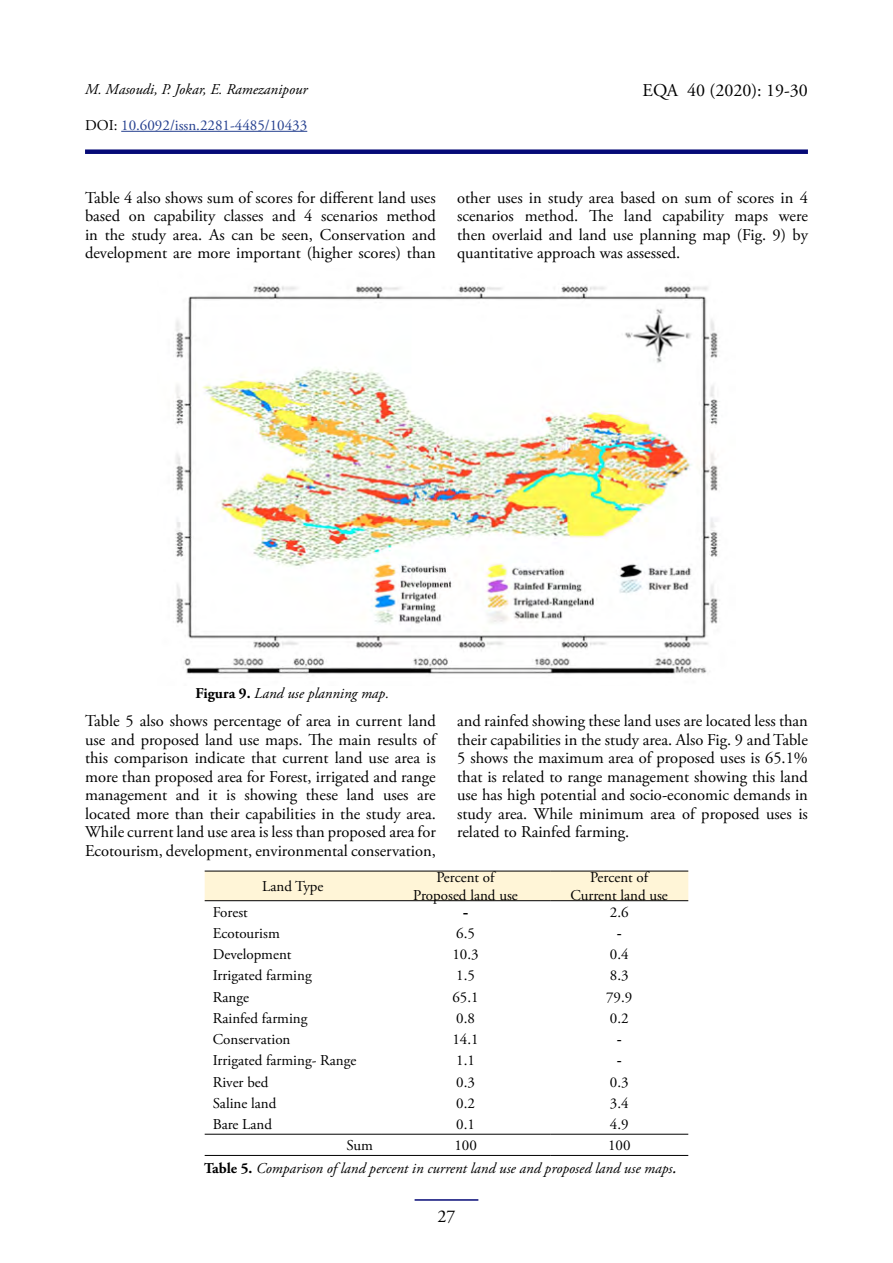
<style>
.page{position:relative;width:893px;height:1263px;background:#fff}
.page>*{position:absolute;margin:0;border:0;box-sizing:border-box;transform-origin:0 0}
.t1{font:18px "Adobe Garamond Pro";color:#000}
.t2{font:16.5px/18.5px "Adobe Garamond Pro";color:#000;text-align:justify}
.t3{font:15px/18px "Adobe Garamond Pro";color:#000;text-align:center}
.t4{font:italic 15px/23px "Adobe Garamond Pro";color:#000}
.t5{font:15px "Adobe Garamond Pro";color:#25408f}
.t6{font:15px "Times New Roman";color:#000}
.t7{font:700 15px "Times New Roman";color:#000}
.s1{color:#000}
.s2{font-weight:700;font-style:normal}
.s3{font-style:normal}
.s4{font-size:19.5px}
</style>
<div class="page">
<div style="left:85px;top:149px;width:723px;height:5px;background:#060a77"></div>
<hr style="left:121px;top:131px;width:186px;height:1px;background:#25408f">
<hr style="left:415px;top:1199px;width:63px;height:2px;background:#060a77">
<img style="left:173px;top:283px;width:547px;height:392px">
<div style="left:205px;top:872px;width:483px;height:28px;background:#fff5d7"></div>
<hr style="left:205px;top:871px;width:176px;height:1px;background:#000">
<hr style="left:381px;top:871px;width:169px;height:1px;background:#000">
<hr style="left:550px;top:871px;width:138px;height:1px;background:#000">
<hr style="left:205px;top:900px;width:176px;height:1px;background:#000">
<hr style="left:381px;top:900px;width:169px;height:1px;background:#000">
<hr style="left:550px;top:900px;width:138px;height:1px;background:#000">
<hr style="left:205px;top:1134px;width:176px;height:1px;background:#000">
<hr style="left:381px;top:1134px;width:169px;height:1px;background:#000">
<hr style="left:550px;top:1134px;width:138px;height:1px;background:#000">
<hr style="left:205px;top:1155px;width:176px;height:1px;background:#000">
<hr style="left:381px;top:1155px;width:169px;height:1px;background:#000">
<hr style="left:550px;top:1155px;width:138px;height:1px;background:#000">
<p class="t4" style="left:85px;top:78px;width:224px">M. Masoudi, P. Jokar, E. Ramezanipour</p>
<p class="t5" style="left:85px;top:116px;width:224px"><span class="s1">DOI:</span> 10.6092/issn.2281-4485/10433</p>
<p class="t1" style="left:642px;top:79px;width:167px">EQA 40 (2020): 19-30</p>
<p class="t2" style="left:85px;top:189px;width:352px">Table 4 also shows sum of scores for different land uses based on capability classes and 4 scenarios method in the study area. As can be seen, Conservation and development are more important (higher scores) than</p>
<p class="t2" style="left:457px;top:189px;width:352px">other uses in study area based on sum of scores in 4 scenarios method. The land capability maps were then overlaid and land use planning map (Fig. 9) by quantitative approach was assessed.</p>
<p class="t4" style="left:196px;top:682px;width:195px"><span class="s2">Figura 9.</span> Land use planning map.</p>
<p class="t2" style="left:85px;top:712px;width:352px">Table 5 also shows percentage of area in current land use and proposed land use maps. The main results of this comparison indicate that current land use area is more than proposed area for Forest, irrigated and range management and it is showing these land uses are located more than their capabilities in the study area.<br>While current land use area is less than proposed area for Ecotourism, development, environmental conservation,</p>
<p class="t2" style="left:457px;top:712px;width:352px">and rainfed showing these land uses are located less than their capabilities in the study area. Also Fig. 9 and Table 5 shows the maximum area of proposed uses is 65.1% that is related to range management showing this land use has high potential and socio-economic demands in study area. While minimum area of proposed uses is related to Rainfed farming.</p>
<p class="t3" style="left:262px;top:878px;width:63px">Land Type</p>
<p class="t3" style="left:413px;top:869px;width:106px">Percent of<br>Proposed land use</p>
<p class="t3" style="left:571px;top:869px;width:99px">Percent of<br>Current land use</p>
<p class="t3" style="left:213px;top:904px;width:37px">Forest</p>
<p class="t7" style="left:463px;top:901px;width:6px">-</p>
<p class="t3" style="left:610px;top:904px;width:20px">2.6</p>
<p class="t3" style="left:213px;top:925px;width:69px">Ecotourism</p>
<p class="t3" style="left:456px;top:925px;width:20px">6.5</p>
<p class="t6" style="left:617px;top:923px;width:6px">-</p>
<p class="t3" style="left:213px;top:946px;width:80px">Development</p>
<p class="t3" style="left:452px;top:946px;width:28px">10.3</p>
<p class="t3" style="left:610px;top:946px;width:20px">0.4</p>
<p class="t3" style="left:213px;top:967px;width:100px">Irrigated farming</p>
<p class="t3" style="left:456px;top:967px;width:20px">1.5</p>
<p class="t3" style="left:610px;top:967px;width:20px">8.3</p>
<p class="t3" style="left:213px;top:988px;width:38px">Range</p>
<p class="t3" style="left:452px;top:988px;width:28px">65.1</p>
<p class="t3" style="left:606px;top:988px;width:28px">79.9</p>
<p class="t3" style="left:213px;top:1010px;width:96px">Rainfed farming</p>
<p class="t3" style="left:456px;top:1010px;width:20px">0.8</p>
<p class="t3" style="left:610px;top:1010px;width:20px">0.2</p>
<p class="t3" style="left:213px;top:1031px;width:79px">Conservation</p>
<p class="t3" style="left:452px;top:1031px;width:28px">14.1</p>
<p class="t6" style="left:617px;top:1029px;width:6px">-</p>
<p class="t3" style="left:213px;top:1052px;width:145px">Irrigated farming- Range</p>
<p class="t3" style="left:456px;top:1052px;width:20px">1.1</p>
<p class="t6" style="left:617px;top:1050px;width:6px">-</p>
<p class="t3" style="left:213px;top:1073px;width:57px">River bed</p>
<p class="t3" style="left:456px;top:1073px;width:20px">0.3</p>
<p class="t3" style="left:610px;top:1073px;width:20px">0.3</p>
<p class="t3" style="left:213px;top:1094px;width:65px">Saline land</p>
<p class="t3" style="left:456px;top:1094px;width:20px">0.2</p>
<p class="t3" style="left:610px;top:1094px;width:20px">3.4</p>
<p class="t3" style="left:213px;top:1115px;width:61px">Bare Land</p>
<p class="t3" style="left:456px;top:1115px;width:20px">0.1</p>
<p class="t3" style="left:610px;top:1115px;width:20px">4.9</p>
<p class="t3" style="left:346px;top:1137px;width:28px">Sum</p>
<p class="t3" style="left:454px;top:1137px;width:24px">100</p>
<p class="t4" style="left:204px;top:1134px;width:475px;text-indent:404px"><span class="s3">100<br></span><span class="s2">Table 5.</span> Comparison of land percent in current land use and proposed land use maps<span class="s4">.</span></p>
<p class="t1" style="left:437px;top:1205px;width:19px">27</p>
</div>
